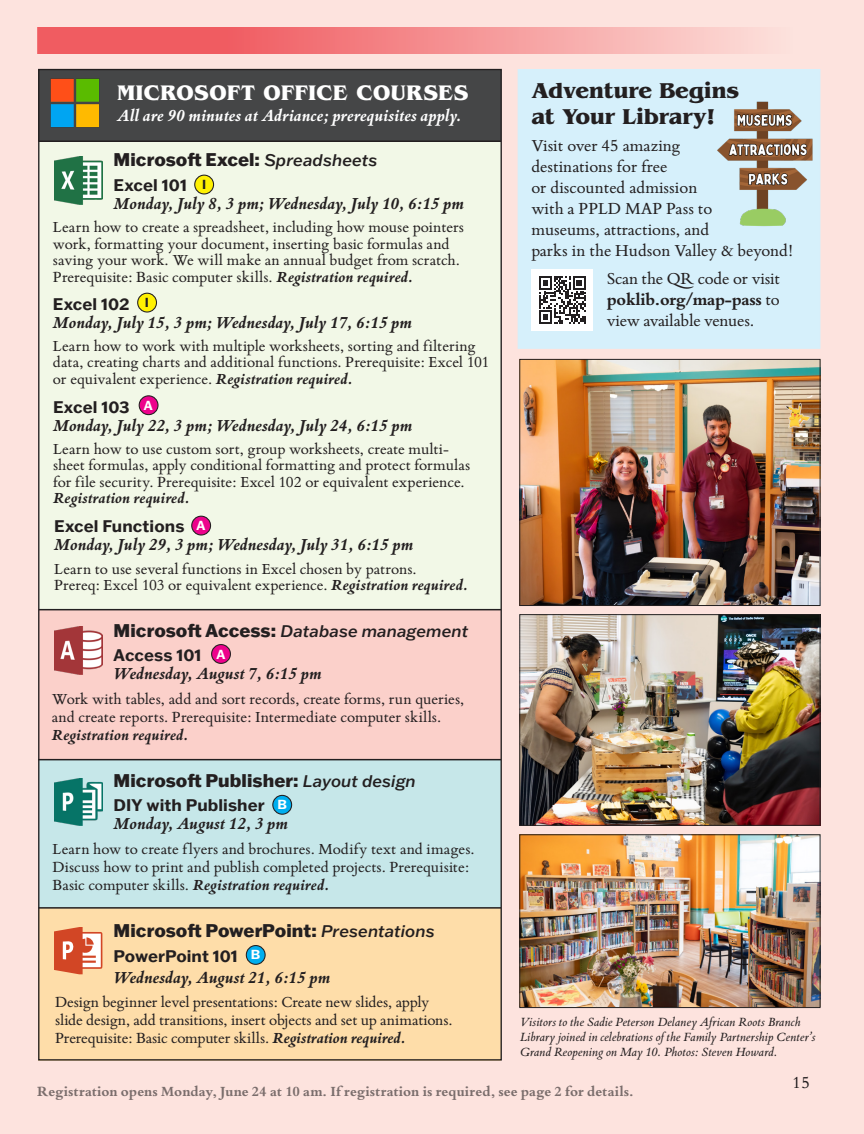
<style>
.page{position:relative;width:864px;height:1134px;background:#fff}
.page>*{position:absolute;margin:0;border:0;box-sizing:border-box;transform-origin:0 0}
.program_titles{font:700 22.5px/25.5px "Benguiat Pro ITC";color:#231f20}
.Paragraph_Style_1{font:700 22.05px "Benguiat Pro ITC";letter-spacing:.03em;color:#fff}
.program_titles-2{font:18px/21px "Bembo Book MT Pro";color:#231f20}
.date___time{font:italic 700 18px "Bembo Book MT Pro";color:#231f20}
.program_titles-3{font:800 18px "Franklin Gothic ATF";color:#231f20}
.Paragraph_Style_4{font:italic 700 18px "Bembo Book MT Pro";color:#fff}
.program_titles-4{font:italic 700 18px "Bembo Book MT Pro";color:#231f20}
.date___time-2{font:16.5px/18px "Bembo Book MT Pro";color:#231f20}
.program_titles-5{font:16.5px/16.5px "Bembo Book MT Pro";color:#231f20}
.program_titles-6{font:700 16.5px "Franklin Gothic ATF";letter-spacing:.005em;color:#231f20}
.program_titles-7{font:italic 500 16.5px "Franklin Gothic ATF";color:#231f20}
.t1{font:700 15px "Bembo Book MT Pro";letter-spacing:.01em;color:#231f20}
.program_titles-8{font:italic 13.5px/15px "Bembo Book MT Pro";letter-spacing:.005em;color:#231f20}
.program_titles-9{font:700 12.9px "Franklin Gothic ATF";color:#fff}
.program_titles-10{font:700 12.9px "Franklin Gothic ATF";color:#231f20}
.s1{font-weight:500;font-style:italic;font-size:16.5px}
.s2{font-weight:700;font-style:italic}
.s3{font-weight:800;font-style:normal;font-size:18px}
.s4{font-weight:700}
</style>
<div class="page">
<div style="left:1px;top:0;width:863px;height:1134px;background:#fde3de"></div>
<hr style="left:0;top:0;width:1px;height:1134px;background:#fde3de">
<svg style="left:37px;top:27px;width:716px;height:27px"></svg>
<div style="left:518px;top:69px;width:302px;height:280px;background:#d6f0fb"></div>
<div style="left:38px;top:760px;width:463px;height:149px;background:#c6e7e9"></div>
<div style="left:38px;top:609px;width:463px;height:151px;background:#fbd0ca"></div>
<div style="left:38px;top:69px;width:463px;height:73px;background:#454647"></div>
<img style="left:50px;top:79px;width:50px;height:49px">
<div style="left:38px;top:141px;width:463px;height:468px;background:#f2f8e7"></div>
<hr style="left:38px;top:140px;width:463px;height:2px;background:#231f20">
<hr style="left:39px;top:609px;width:462px;height:1px;background:#231f20">
<img style="left:54px;top:627px;width:48px;height:47px">
<div style="left:38px;top:908px;width:463px;height:153px;background:#fedda9"></div>
<hr style="left:38px;top:759px;width:463px;height:1px;background:#231f20">
<svg style="left:54px;top:927px;width:49px;height:47px"></svg>
<img style="left:54px;top:779px;width:48px;height:47px">
<hr style="left:38px;top:907px;width:463px;height:2px;background:#231f20">
<img style="left:54px;top:157px;width:48px;height:47px">
<div style="left:273px;top:795px;width:19px;height:19px;background:#00aeef;border-radius:50%"></div>
<div style="left:272px;top:795px;width:20px;height:20px;border:1px solid #231f20;border-radius:50%"></div>
<div style="left:246px;top:946px;width:19px;height:18px;background:#00aeef;border-radius:50%"></div>
<div style="left:246px;top:945px;width:20px;height:20px;border:1px solid #231f20;border-radius:50%"></div>
<div style="left:195px;top:175px;width:19px;height:19px;background:#fff101;border-radius:50%"></div>
<div style="left:194px;top:175px;width:20px;height:19px;border:1px solid #231f20;border-radius:50%"></div>
<div style="left:138px;top:293px;width:18px;height:19px;background:#fff101;border-radius:50%"></div>
<div style="left:137px;top:293px;width:20px;height:20px;border:1px solid #231f20;border-radius:50%"></div>
<div style="left:139px;top:396px;width:19px;height:19px;background:#ed028c;border-radius:50%"></div>
<div style="left:139px;top:395px;width:20px;height:20px;border:1px solid #231f20;border-radius:50%"></div>
<div style="left:192px;top:516px;width:19px;height:19px;background:#ed028c;border-radius:50%"></div>
<div style="left:191px;top:516px;width:20px;height:20px;border:1px solid #231f20;border-radius:50%"></div>
<div style="left:212px;top:645px;width:18px;height:18px;background:#ed028c;border-radius:50%"></div>
<div style="left:211px;top:644px;width:20px;height:20px;border:1px solid #231f20;border-radius:50%"></div>
<img style="left:521px;top:361px;width:297px;height:243px">
<div style="left:519px;top:359px;width:301px;height:247px;border:1px solid #231f20"></div>
<img style="left:521px;top:616px;width:297px;height:208px">
<div style="left:519px;top:614px;width:301px;height:212px;border:1px solid #231f20"></div>
<img style="left:717px;top:92px;width:104px;height:145px">
<div style="left:531px;top:269px;width:62px;height:62px;background:#fff"></div>
<svg style="left:539px;top:277px;width:47px;height:46px"></svg>
<img style="left:521px;top:836px;width:297px;height:170px">
<div style="left:519px;top:834px;width:301px;height:174px;border:1px solid #231f20"></div>
<p class="Paragraph_Style_1" style="left:117px;top:80px;width:352px">MICROSOFT OFFICE COURSES</p>
<p class="Paragraph_Style_4" style="left:117px;top:104px;width:346px">All are 90 minutes at Adriance; prerequisites apply.</p>
<p class="program_titles-3" style="left:114px;top:148px;width:265px">Microsoft Excel: <span class="s1">Spreadsheets</span></p>
<p class="program_titles-6" style="left:114px;top:174px;width:75px">Excel 101</p>
<p class="program_titles-4" style="left:114px;top:192px;width:352px">Monday, July 8, 3 pm; Wednesday, July 10, 6:15 pm</p>
<p class="program_titles-5" style="left:53px;top:218px;width:413px">Learn how to create a spreadsheet, including how mouse pointers work, formatting your document, inserting basic formulas and saving your work. We will make an annual budget from scratch.<br>Prerequisite: Basic computer skills. <span class="s2">Registration required.</span></p>
<p class="program_titles-10" style="left:202px;top:176px;width:6px">I</p>
<p class="program_titles-10" style="left:145px;top:294px;width:6px">I</p>
<p class="program_titles-6" style="left:53px;top:293px;width:78px">Excel 102</p>
<p class="date___time" style="left:53px;top:310px;width:361px">Monday, July 15, 3 pm; Wednesday, July 17, 6:15 pm</p>
<p class="date___time-2" style="left:53px;top:337px;width:438px;line-height:16.5px">Learn how to work with multiple worksheets, sorting and filtering data, creating charts and additional functions. Prerequisite: Excel 101 or equivalent experience. <span class="s2">Registration required.</span></p>
<p class="program_titles-6" style="left:53px;top:396px;width:78px">Excel 103</p>
<p class="date___time" style="left:53px;top:413px;width:361px">Monday, July 22, 3 pm; Wednesday, July 24, 6:15 pm</p>
<p class="date___time-2" style="left:53px;top:440px;width:419px;line-height:16.5px">Learn how to use custom sort, group worksheets, create multi&shy;sheet formulas, apply conditional formatting and protect formulas for file security. Prerequisite: Excel 102 or equivalent experience.<br><span class="s2">Registration required.</span></p>
<p class="program_titles-6" style="left:54px;top:515px;width:132px">Excel Functions</p>
<p class="date___time" style="left:54px;top:533px;width:361px">Monday, July 29, 3 pm; Wednesday, July 31, 6:15 pm</p>
<p class="date___time-2" style="left:54px;top:560px;width:415px;line-height:16.5px">Learn to use several functions in Excel chosen by patrons.<br>Prereq: Excel 103 or equivalent experience. <span class="s2">Registration required.</span></p>
<p class="program_titles-9" style="left:144px;top:397px;width:10px">A</p>
<p class="program_titles-9" style="left:196px;top:517px;width:10px">A</p>
<p class="program_titles-7" style="left:114px;top:620px;width:356px"><span class="s3">Microsoft Access:</span> Database management</p>
<p class="program_titles-9" style="left:216px;top:645px;width:10px">A</p>
<p class="program_titles-6" style="left:114px;top:644px;width:89px">Access 101</p>
<p class="date___time" style="left:114px;top:662px;width:210px">Wednesday, August 7, 6:15 pm</p>
<p class="date___time-2" style="left:52px;top:689px;width:414px">Work with tables, add and sort records, create forms, run queries, and create reports. Prerequisite: Intermediate computer skills.<br><span class="s2">Registration required.</span></p>
<p class="program_titles-3" style="left:114px;top:768px;width:304px">Microsoft Publisher: <span class="s1">Layout design</span></p>
<p class="program_titles-9" style="left:277px;top:796px;width:11px">B</p>
<p class="program_titles-6" style="left:114px;top:794px;width:153px">DIY with Publisher</p>
<p class="date___time" style="left:114px;top:812px;width:176px">Monday, August 12, 3 pm</p>
<p class="date___time-2" style="left:53px;top:839px;width:424px">Learn how to create flyers and brochures. Modify text and images.<br>Discuss how to print and publish completed projects. Prerequisite:<br>Basic computer skills. <span class="s2">Registration required.</span></p>
<p class="program_titles-3" style="left:114px;top:918px;width:323px">Microsoft PowerPoint: <span class="s1">Presentations</span></p>
<p class="program_titles-6" style="left:114px;top:944px;width:126px">PowerPoint 101</p>
<p class="date___time" style="left:114px;top:965px;width:218px">Wednesday, August 21, 6:15 pm</p>
<p class="date___time-2" style="left:55px;top:992px;width:399px">Design beginner level presentations: Create new slides, apply slide design, add transitions, insert objects and set up animations.<br>Prerequisite: Basic computer skills. <span class="s2">Registration required.</span></p>
<p class="program_titles-9" style="left:251px;top:946px;width:11px">B</p>
<p class="program_titles" style="left:531px;top:78px;width:209px">Adventure Begins at Your Library!</p>
<p class="program_titles-2" style="left:531px;top:134px;width:263px">Visit over 45 amazing<br>destinations for free<br>or discounted admission<br>with a PPLD MAP Pass to<br>museums, attractions, and<br>parks in the Hudson Valley &amp; beyond!</p>
<p class="program_titles-2" style="left:607px;top:267px;width:175px;text-align:justify">Scan the QR code or visit <span class="s4">poklib.org/map-pass</span> to view available venues.</p>
<p class="program_titles-8" style="left:520px;top:1013px;width:297px">Visitors to the Sadie Peterson Delaney African Roots Branch<br>Library joined in celebrations of the Family Partnership Center’s<br>Grand Reopening on May 10. Photos: Steven Howard.</p>
<p class="t1" style="left:37px;top:1081px;width:598px">Registration opens Monday, June 24 at 10 am. If registration is required, see page 2 for details.</p>
<p class="program_titles-2" style="left:792px;top:1071px;width:19px">15</p>
</div>
